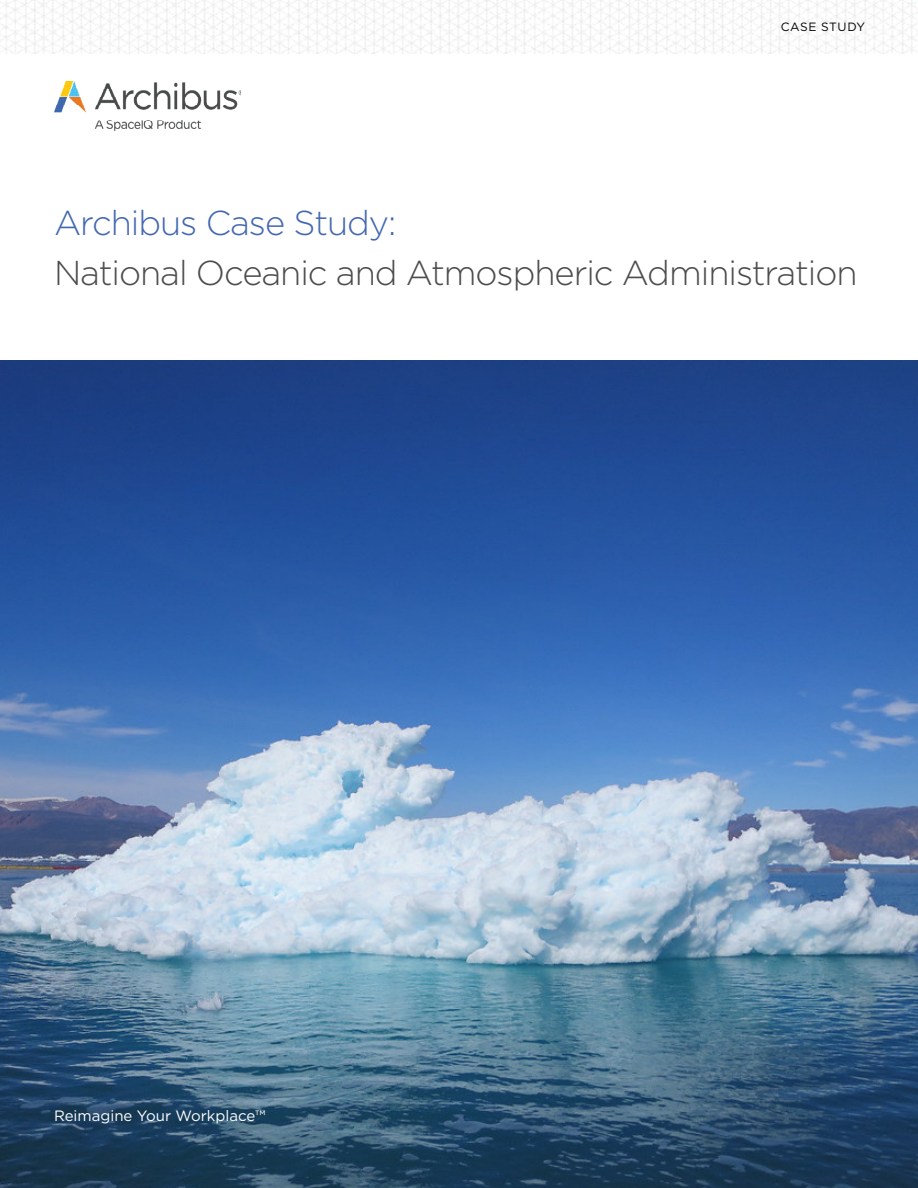
<style>
.page{position:relative;width:918px;height:1188px;background:#fff}
.page>*{position:absolute;margin:0;border:0;box-sizing:border-box;transform-origin:0 0}
.t1{font:300 34.5px "Gotham";letter-spacing:-.03em;color:#4b4c4c}
.t2{font:300 34.5px "Gotham";letter-spacing:-.03em;color:#4468b1}
.t3{font:15px "Gotham";color:#fff}
.t4{font:12px "Gotham";letter-spacing:.05em;color:#000}
</style>
<div class="page">
<img style="left:54px;top:81px;width:187px;height:50px">
<img style="left:0;top:361px;width:918px;height:827px">
<img style="left:0;top:0;width:918px;height:54px">
<p class="t4" style="left:781px;top:19px;width:86px">CASE STUDY</p>
<p class="t2" style="left:54px;top:201px;width:344px">Archibus Case Study:</p>
<p class="t1" style="left:54px;top:251px;width:805px">National Oceanic and Atmospheric Administration</p>
<p class="t3" style="left:54px;top:1106px;width:213px">Reimagine Your Workplace™</p>
</div>
